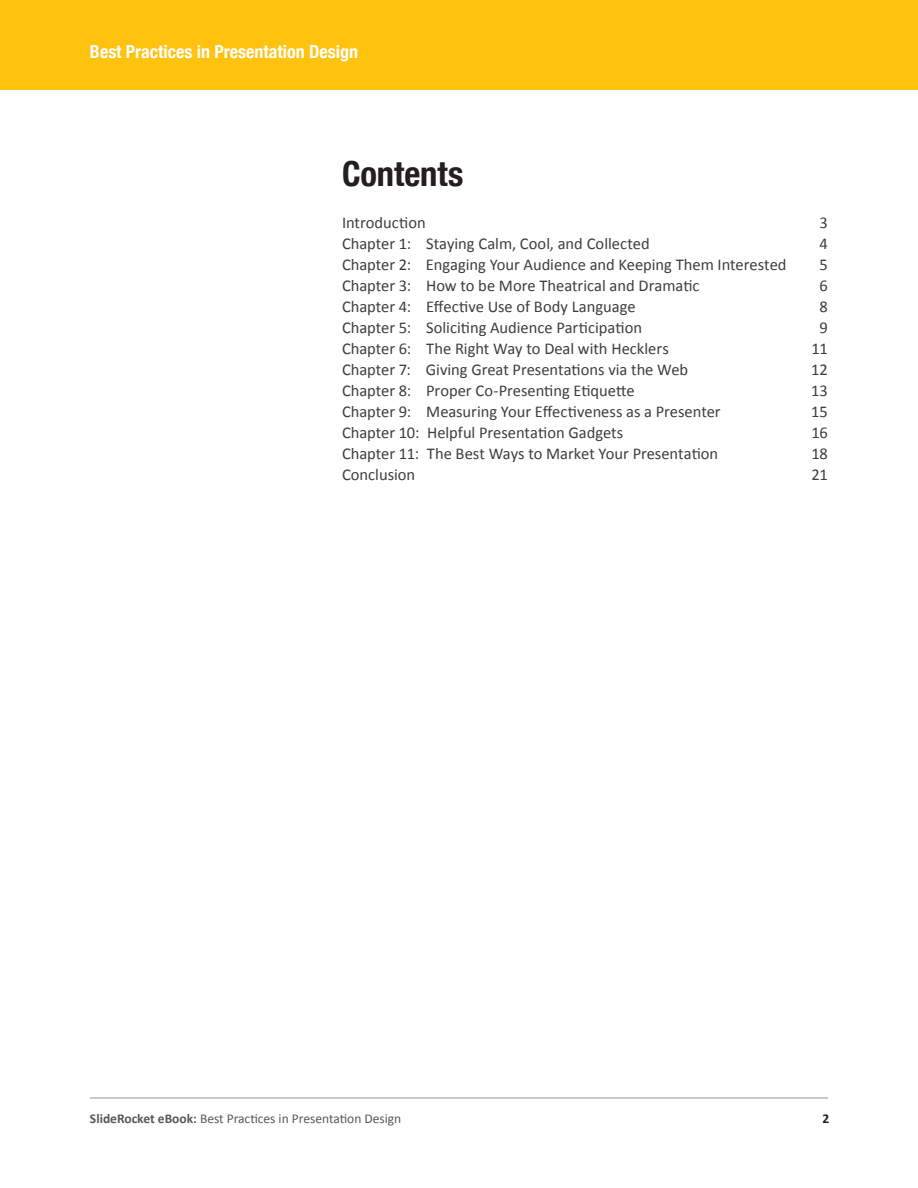
<style>
.page{position:relative;width:918px;height:1188px;background:#fff}
.page>*{position:absolute;margin:0;border:0;box-sizing:border-box;transform-origin:0 0}
.t1{font:700 condensed 34.5px "Helvetica Neue";color:#231f20}
.t2{font:700 condensed 18px "Helvetica Neue";color:#fff}
.ebook_Paragraph_styl{font:16.5px "Calibri";letter-spacing:-.005em;color:#3e3e3f}
.t3{font:13.5px "Calibri";color:#57585a}
.t4{font:700 13.5px "Calibri";color:#231f20}
.s1{font-weight:700}
</style>
<div class="page">
<div style="left:0;top:0;width:918px;height:89px;background:#ffc20e"></div>
<hr style="left:90px;top:1098px;width:738px;height:1px;background:#939598">
<p class="t2" style="left:90px;top:40px;width:270px">Best Practices in Presentation Design</p>
<p class="t1" style="left:342px;top:153px;width:123px">Contents</p>
<p class="ebook_Paragraph_styl" style="left:342px;top:212px;width:85px">Introduction</p>
<p class="ebook_Paragraph_styl" style="left:820px;top:212px;width:10px">3</p>
<p class="ebook_Paragraph_styl" style="left:342px;top:233px;width:309px">Chapter 1: Staying Calm, Cool, and Collected</p>
<p class="ebook_Paragraph_styl" style="left:820px;top:233px;width:10px">4</p>
<p class="ebook_Paragraph_styl" style="left:342px;top:254px;width:446px">Chapter 2: Engaging Your Audience and Keeping Them Interested</p>
<p class="ebook_Paragraph_styl" style="left:820px;top:254px;width:10px">5</p>
<p class="ebook_Paragraph_styl" style="left:342px;top:275px;width:359px">Chapter 3: How to be More Theatrical and Dramatic</p>
<p class="ebook_Paragraph_styl" style="left:820px;top:275px;width:10px">6</p>
<p class="ebook_Paragraph_styl" style="left:342px;top:296px;width:295px">Chapter 4: Effective Use of Body Language</p>
<p class="ebook_Paragraph_styl" style="left:820px;top:296px;width:10px">8</p>
<p class="ebook_Paragraph_styl" style="left:342px;top:317px;width:302px">Chapter 5: Soliciting Audience Participation</p>
<p class="ebook_Paragraph_styl" style="left:820px;top:317px;width:10px">9</p>
<p class="ebook_Paragraph_styl" style="left:342px;top:338px;width:328px">Chapter 6: The Right Way to Deal with Hecklers</p>
<p class="ebook_Paragraph_styl" style="left:812px;top:338px;width:18px">11</p>
<p class="ebook_Paragraph_styl" style="left:342px;top:359px;width:348px">Chapter 7: Giving Great Presentations via the Web</p>
<p class="ebook_Paragraph_styl" style="left:811px;top:359px;width:18px">12</p>
<p class="ebook_Paragraph_styl" style="left:342px;top:380px;width:294px">Chapter 8: Proper Co-Presenting Etiquette</p>
<p class="ebook_Paragraph_styl" style="left:811px;top:380px;width:18px">13</p>
<p class="ebook_Paragraph_styl" style="left:342px;top:401px;width:380px">Chapter 9: Measuring Your Effectiveness as a Presenter</p>
<p class="ebook_Paragraph_styl" style="left:811px;top:401px;width:18px">15</p>
<p class="ebook_Paragraph_styl" style="left:342px;top:422px;width:283px">Chapter 10: Helpful Presentation Gadgets</p>
<p class="ebook_Paragraph_styl" style="left:812px;top:422px;width:18px">16</p>
<p class="ebook_Paragraph_styl" style="left:342px;top:443px;width:378px">Chapter 11: The Best Ways to Market Your Presentation</p>
<p class="ebook_Paragraph_styl" style="left:811px;top:443px;width:18px">18</p>
<p class="ebook_Paragraph_styl" style="left:342px;top:464px;width:75px">Conclusion</p>
<p class="ebook_Paragraph_styl" style="left:812px;top:464px;width:18px">21</p>
<p class="t3" style="left:90px;top:1110px;width:313px"><span class="s1">SlideRocket eBook:</span> Best Practices in Presentation Design</p>
<p class="t4" style="left:822px;top:1110px;width:8px">2</p>
</div>
